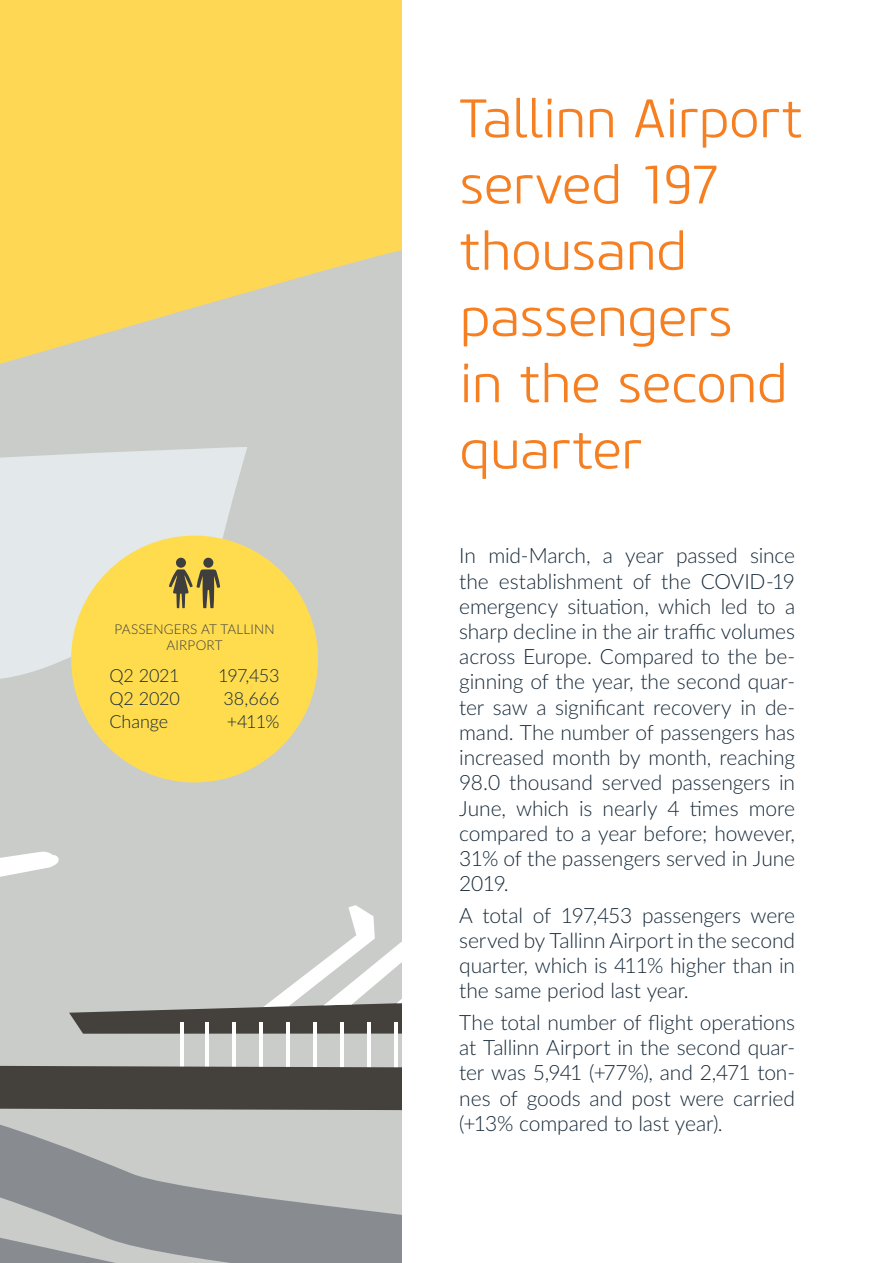
<style>
.page{position:relative;width:893px;height:1263px;background:#fff}
.page>*{position:absolute;margin:0;border:0;box-sizing:border-box;transform-origin:0 0}
.t1{font:300 54px/66.3px "Core Sans M35";letter-spacing:-.015em;color:#f57f21}
.t2{font:300 21px/25.2px "Lato";letter-spacing:-.005em;color:#172938;text-align:justify}
.t3{font:300 18px "Lato";letter-spacing:-.005em;color:#172938}
.t4{font:300 13.5px/16.2px "Lato";letter-spacing:.01em;color:#3e3e3f;text-align:center}
</style>
<div class="page">
<div style="left:0;top:0;width:402px;height:1263px;background:#caccca"></div>
<hr style="left:394px;top:1022px;width:3px;height:57px;background:#fff">
<hr style="left:367px;top:1022px;width:3px;height:57px;background:#fff">
<hr style="left:340px;top:1022px;width:3px;height:57px;background:#fff">
<hr style="left:313px;top:1022px;width:3px;height:57px;background:#fff">
<hr style="left:286px;top:1022px;width:3px;height:57px;background:#fff">
<hr style="left:259px;top:1022px;width:3px;height:57px;background:#fff">
<hr style="left:232px;top:1022px;width:3px;height:57px;background:#fff">
<hr style="left:205px;top:1022px;width:3px;height:57px;background:#fff">
<hr style="left:180px;top:1022px;width:4px;height:56px;background:#fff">
<svg style="left:247px;top:905px;width:155px;height:129px"></svg>
<svg style="left:0;top:447px;width:247px;height:602px"></svg>
<svg style="left:0;top:0;width:402px;height:364px;fill:#fed755"></svg>
<svg style="left:0;top:1062px;width:402px;height:201px"></svg>
<div style="left:71px;top:535px;width:247px;height:247px;background:#ffdc4e;border-radius:50%"></div>
<div style="left:203px;top:557px;width:11px;height:11px;background:#3e3e3f;border-radius:50%"></div>
<div style="left:176px;top:557px;width:10px;height:11px;background:#3e3e3f;border-radius:50%"></div>
<svg style="left:169px;top:569px;width:51px;height:39px"></svg>
<p class="t4" style="left:114px;top:620px;width:162px">PASSENGERS AT TALLINN<br>AIRPORT</p>
<p class="t3" style="left:110px;top:663px;width:72px">Q2 2021</p>
<p class="t3" style="left:218px;top:663px;width:63px">197,453</p>
<p class="t3" style="left:110px;top:686px;width:72px">Q2 2020</p>
<p class="t3" style="left:223px;top:686px;width:58px">38,666</p>
<p class="t3" style="left:110px;top:709px;width:60px">Change</p>
<p class="t3" style="left:227px;top:709px;width:54px">+411%</p>
<h1 class="t1" style="left:459px;top:87px;width:345px">Tallinn Airport served 197 thousand passengers<br>in the second quarter</h1>
<p class="t2" style="left:459px;top:543px;width:337px">In mid-March, a year passed since the establishment of the COVID-19 emergency situation, which led to a sharp decline in the air traffic volumes across Europe. Compared to the be&shy;ginning of the year, the second quar&shy;ter saw a significant recovery in de&shy;mand. The number of passengers has increased month by month, reaching 98.0 thousand served passengers in June, which is nearly 4 times more compared to a year before; however, 31% of the passengers served in June 2019.</p>
<p class="t2" style="left:459px;top:902px;width:337px">A total of 197,453 passengers were served by Tallinn Airport in the second quarter, which is 411% higher than in the same period last year.</p>
<p class="t2" style="left:459px;top:1009px;width:337px">The total number of flight operations at Tallinn Airport in the second quar&shy;ter was 5,941 (+77%), and 2,471 ton&shy;nes of goods and post were carried (+13% compared to last year).</p>
</div>
